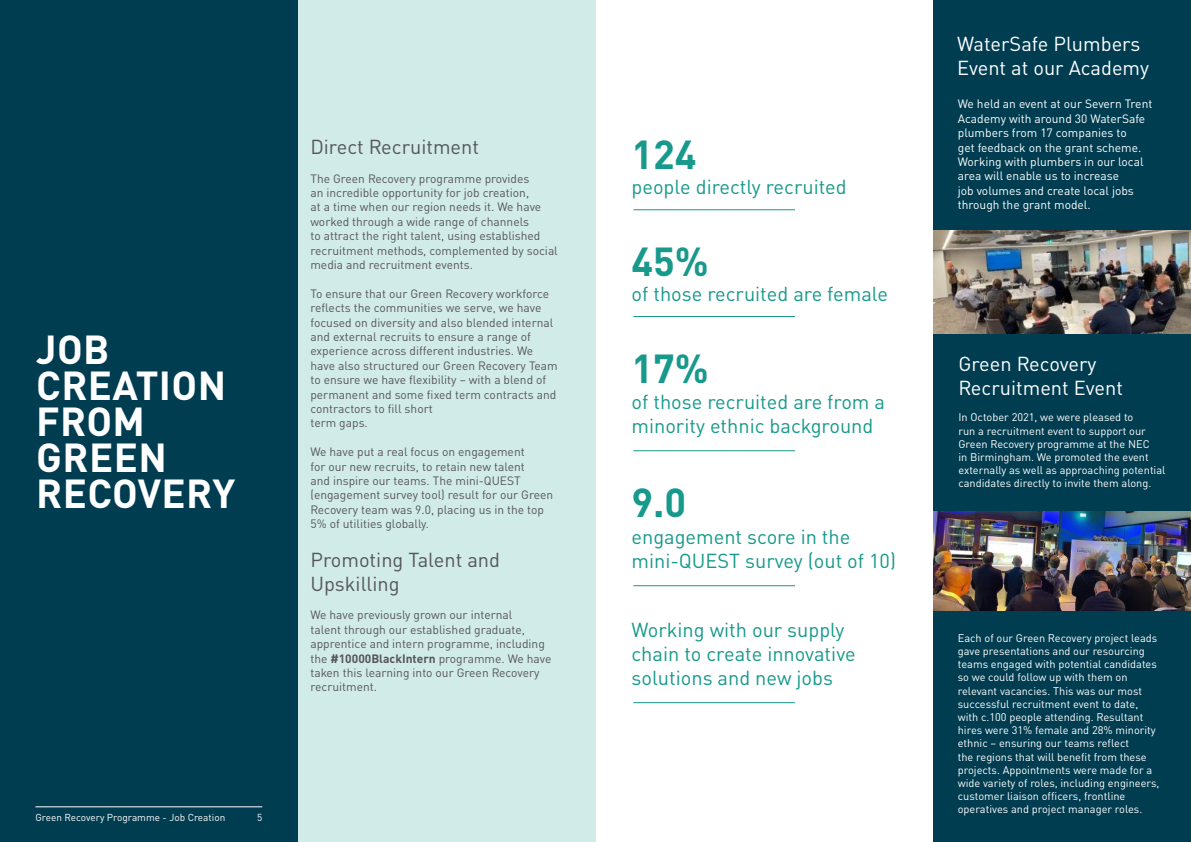
<style>
.page{position:relative;width:1191px;height:842px;background:#fff}
.page>*{position:absolute;margin:0;border:0;box-sizing:border-box;transform-origin:0 0}
.t1{font:700 40px/36px "DINOT";letter-spacing:.01em;color:#fff}
.t2{font:700 40px "DINOT";color:#17998b}
.t3{font:20px/24px "DINOT";color:#17998b}
.t4{font:20px/24px "DINOT";color:#fff}
.t5{font:20px/24px "DINOT";color:#55565a}
.t6{font:12px/14.4px "DINOT";color:#55565a}
.t7{font:12px/14.4px "DINOT";color:#fff}
.t8{font:11px/13.2px "DINOT";color:#fff}
.t9{font:10px "DINOT";color:#fff}
.s1{font-weight:700}
</style>
<div class="page">
<div style="left:298px;top:0;width:297px;height:842px;background:#d1ebe8"></div>
<div style="left:0;top:0;width:298px;height:842px;background:#003d51"></div>
<div style="left:933px;top:0;width:258px;height:842px;background:#003d51"></div>
<hr style="left:633px;top:209px;width:162px;height:1px;background:#17998b">
<hr style="left:633px;top:316px;width:162px;height:1px;background:#17998b">
<hr style="left:633px;top:450px;width:162px;height:1px;background:#17998b">
<hr style="left:633px;top:585px;width:162px;height:1px;background:#17998b">
<hr style="left:633px;top:702px;width:162px;height:1px;background:#17998b">
<hr style="left:35px;top:806px;width:227px;height:1px;background:#fff">
<img style="left:933px;top:230px;width:258px;height:103px">
<img style="left:933px;top:512px;width:258px;height:99px">
<h1 class="t1" style="left:36px;top:331px;width:201px">JOB<br>CREATION<br>FROM<br>GREEN<br>RECOVERY</h1>
<p class="t9" style="left:35px;top:811px;width:191px">Green Recovery Programme - Job Creation</p>
<p class="t9" style="left:257px;top:811px;width:7px">5</p>
<h2 class="t5" style="left:310px;top:134px;width:170px">Direct Recruitment</h2>
<p class="t6" style="left:310px;top:171px;width:249px">The Green Recovery programme provides<br>an incredible opportunity for job creation,<br>at a time when our region needs it. We have worked through a wide range of channels<br>to attract the right talent, using established recruitment methods, complemented by social media and recruitment events.</p>
<p class="t6" style="left:310px;top:286px;width:249px">To ensure that our Green Recovery workforce reflects the communities we serve, we have focused on diversity and also blended internal and external recruits to ensure a range of experience across different industries. We have also structured our Green Recovery Team to ensure we have flexibility – with a blend of permanent and some fixed term contracts and contractors to fill short<br>term gaps.</p>
<p class="t6" style="left:310px;top:444px;width:244px">We have put a real focus on engagement<br>for our new recruits, to retain new talent<br>and inspire our teams. The mini-QUEST (engagement survey tool) result for our Green Recovery team was 9.0, placing us in the top 5% of utilities globally.</p>
<h2 class="t5" style="left:310px;top:547px;width:191px">Promoting Talent and<br>Upskilling</h2>
<p class="t6" style="left:310px;top:608px;width:243px">We have previously grown our internal<br>talent through our established graduate, apprentice and intern programme, including the <span class="s1">#10000BlackIntern</span> programme. We have taken this learning into our Green Recovery recruitment.</p>
<h1 class="t2" style="left:631px;top:128px;width:67px">124</h1>
<h2 class="t3" style="left:631px;top:175px;width:217px">people directly recruited</h2>
<h1 class="t2" style="left:631px;top:235px;width:79px">45%</h1>
<h2 class="t3" style="left:631px;top:281px;width:258px">of those recruited are female</h2>
<h1 class="t2" style="left:631px;top:342px;width:79px">17%</h1>
<h2 class="t3" style="left:631px;top:390px;width:255px">of those recruited are from a minority ethnic background</h2>
<h1 class="t2" style="left:631px;top:476px;width:56px">9.0</h1>
<h2 class="t3" style="left:631px;top:524px;width:266px">engagement score in the mini-QUEST survey (out of 10)</h2>
<h2 class="t3" style="left:631px;top:617px;width:226px">Working with our supply chain to create innovative solutions and new jobs</h2>
<h2 class="t4" style="left:957px;top:32px;width:194px">WaterSafe Plumbers<br>Event at our Academy</h2>
<p class="t7" style="left:957px;top:97px;width:196px">We held an event at our Severn Trent<br>Academy with around 30 WaterSafe plumbers from 17 companies to<br>get feedback on the grant scheme.<br>Working with plumbers in our local area will enable us to increase<br>job volumes and create local jobs through the grant model.</p>
<h2 class="t4" style="left:958px;top:351px;width:166px">Green Recovery<br>Recruitment Event</h2>
<p class="t8" style="left:958px;top:411px;width:208px">In October 2021, we were pleased to<br>run a recruitment event to support our Green Recovery programme at the NEC<br>in Birmingham. We promoted the event externally as well as approaching potential candidates directly to invite them along.</p>
<p class="t8" style="left:957px;top:631px;width:203px">Each of our Green Recovery project leads gave presentations and our resourcing teams engaged with potential candidates so we could follow up with them on relevant vacancies. This was our most successful recruitment event to date, with c.100 people attending. Resultant hires were 31% female and 28% minority ethnic – ensuring our teams reflect<br>the regions that will benefit from these projects. Appointments were made for a wide variety of roles, including engineers, customer liaison officers, frontline operatives and project manager roles.</p>
</div>
